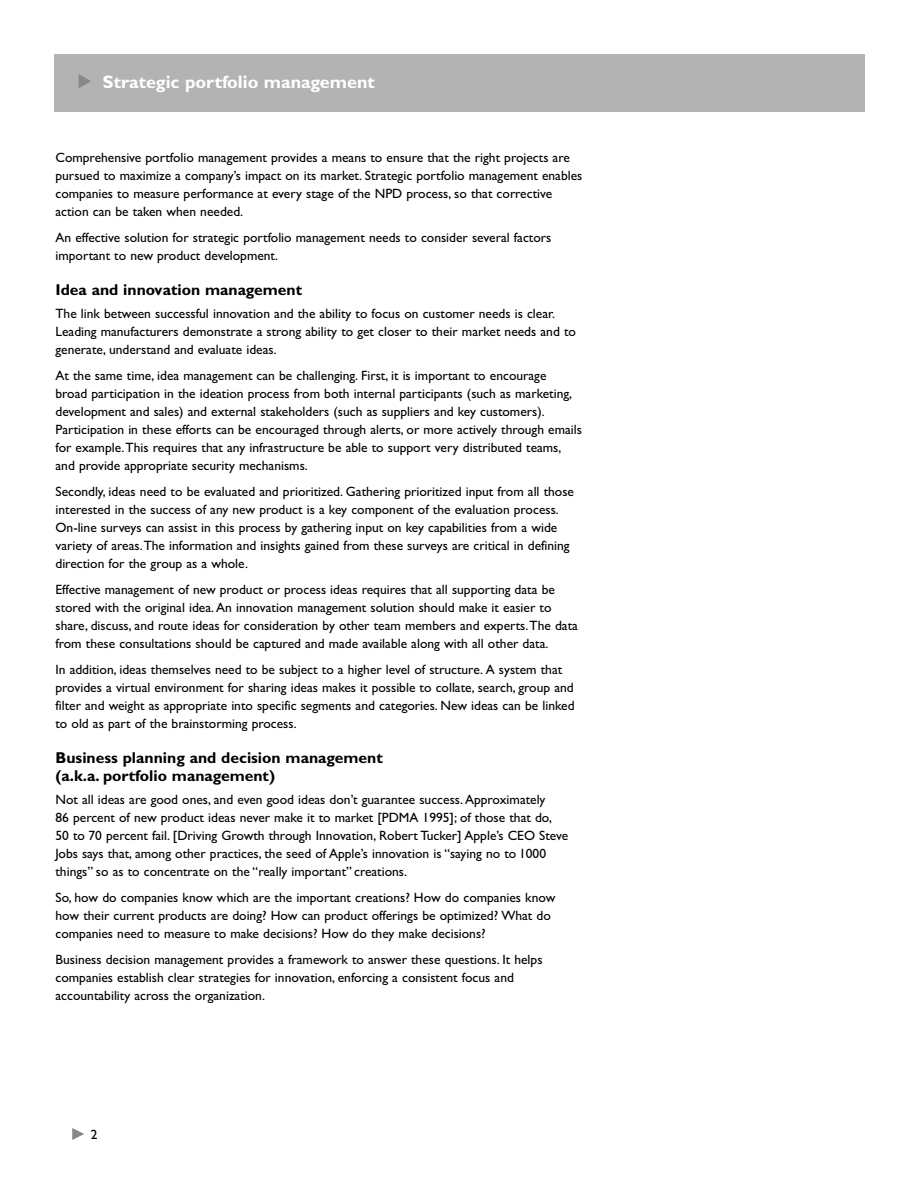
<style>
.page{position:relative;width:918px;height:1188px;background:#fff}
.page>*{position:absolute;margin:0;border:0;box-sizing:border-box;transform-origin:0 0}
.t1{font:700 18px "Gill Sans";color:#fff}
.t2{font:700 15.75px/18px "Gill Sans";color:#000}
.t3{font:13.5px/18px "Gill Sans TT";color:#000}
</style>
<div class="page">
<svg style="left:72px;top:1128px;width:12px;height:12px"></svg>
<div style="left:54px;top:54px;width:810px;height:58px;background:#b3b3b3"></div>
<svg style="left:79px;top:74px;width:12px;height:14px"></svg>
<h1 class="t1" style="left:103px;top:75px;width:273px">Strategic portfolio management</h1>
<p class="t3" style="left:55px;top:149px;width:528px">Comprehensive portfolio management provides a means to ensure that the right projects are pursued to maximize a company’s impact on its market. Strategic portfolio management enables companies to measure performance at every stage of the NPD process, so that corrective action can be taken when needed.</p>
<p class="t3" style="left:55px;top:229px;width:497px">An effective solution for strategic portfolio management needs to consider several factors important to new product development.</p>
<p class="t2" style="left:55px;top:282px;width:248px">Idea and innovation management</p>
<p class="t3" style="left:55px;top:304px;width:522px">The link between successful innovation and the ability to focus on customer needs is clear.<br>Leading manufacturers demonstrate a strong ability to get closer to their market needs and to generate, understand and evaluate ideas.</p>
<p class="t3" style="left:55px;top:366px;width:528px">At the same time, idea management can be challenging. First, it is important to encourage<br>broad participation in the ideation process from both internal participants (such as marketing, development and sales) and external stakeholders (such as suppliers and key customers).<br>Participation in these efforts can be encouraged through alerts, or more actively through emails for example.This requires that any infrastructure be able to support very distributed teams, and provide appropriate security mechanisms.</p>
<p class="t3" style="left:55px;top:482px;width:520px">Secondly, ideas need to be evaluated and prioritized. Gathering prioritized input from all those interested in the success of any new product is a key component of the evaluation process.<br>On-line surveys can assist in this process by gathering input on key capabilities from a wide variety of areas.The information and insights gained from these surveys are critical in defining direction for the group as a whole.</p>
<p class="t3" style="left:55px;top:581px;width:524px">Effective management of new product or process ideas requires that all supporting data be stored with the original idea. An innovation management solution should make it easier to share, discuss, and route ideas for consideration by other team members and experts.The data from these consultations should be captured and made available along with all other data.</p>
<p class="t3" style="left:55px;top:661px;width:521px">In addition, ideas themselves need to be subject to a higher level of structure. A system that provides a virtual environment for sharing ideas makes it possible to collate, search, group and filter and weight as appropriate into specific segments and categories. New ideas can be linked to old as part of the brainstorming process.</p>
<p class="t2" style="left:55px;top:750px;width:329px">Business planning and decision management (a.k.a. portfolio management)</p>
<p class="t3" style="left:55px;top:790px;width:514px">Not all ideas are good ones, and even good ideas don’t guarantee success. Approximately<br>86 percent of new product ideas never make it to market [PDMA 1995]; of those that do, 50 to 70 percent fail. [Driving Growth through Innovation, Robert Tucker] Apple’s CEO Steve Jobs says that, among other practices, the seed of Apple’s innovation is “saying no to 1000 things” so as to concentrate on the “really important” creations.</p>
<p class="t3" style="left:55px;top:888px;width:501px">So, how do companies know which are the important creations? How do companies know how their current products are doing? How can product offerings be optimized? What do companies need to measure to make decisions? How do they make decisions?</p>
<p class="t3" style="left:56px;top:950px;width:489px">Business decision management provides a framework to answer these questions. It helps companies establish clear strategies for innovation, enforcing a consistent focus and accountability across the organization.</p>
<p class="t3" style="left:91px;top:1126px;width:8px">2</p>
</div>
